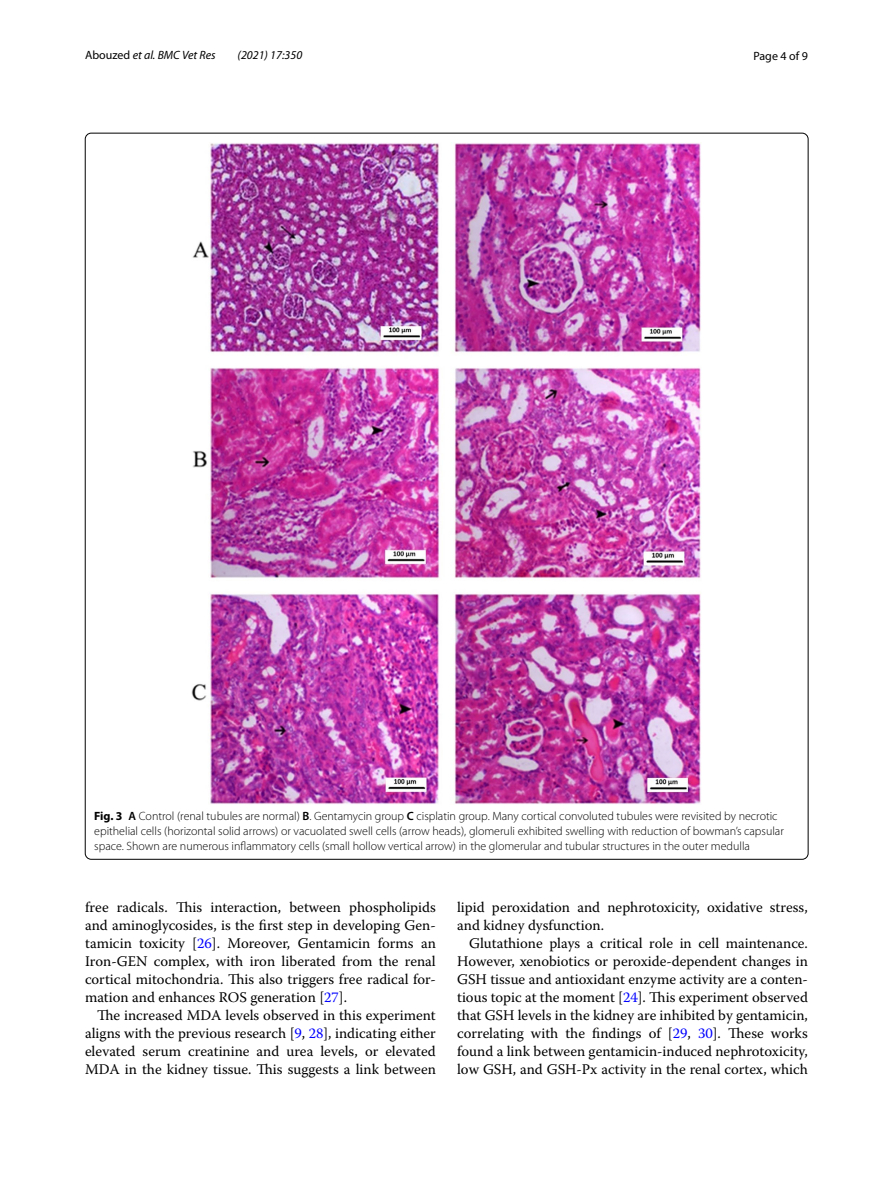
<style>
.page{position:relative;width:893px;height:1187px;background:#fff}
.page>*{position:absolute;margin:0;border:0;box-sizing:border-box;transform-origin:0 0}
.t1{font:14.7px/18px "Warnock Pro";color:#000;text-align:justify}
.t2{font:300 12px/15px "Myriad Pro";color:#000}
.t3{font:italic 12px "Myriad Pro";color:#000}
.t4{font:12px "Myriad Pro";color:#000}
.s1{font-style:normal}
.s2{font-weight:700}
.s3{font-weight:600}
.s4{color:#00f}
</style>
<div class="page">
<img style="left:191px;top:143px;width:510px;height:661px">
<p class="t3" style="left:85px;top:48px;width:132px"><span class="s1">Abouzed</span> et al. BMC Vet Res</p>
<p class="t3" style="left:238px;top:48px;width:66px">(2021) 17:350</p>
<p class="t4" style="left:753px;top:48px;width:56px">Page 4 of 9</p>
<p class="t2" style="left:94px;top:808px;width:691px"><span class="s2">Fig. 3</span> <span class="s3">A</span> Control (renal tubules are normal) <span class="s3">B</span>. Gentamycin group <span class="s3">C</span> cisplatin group. Many cortical convoluted tubules were revisited by necrotic epithelial cells (horizontal solid arrows) or vacuolated swell cells (arrow heads), glomeruli exhibited swelling with reduction of bowman’s capsular space. Shown are numerous inflammatory cells (small hollow vertical arrow) in the glomerular and tubular structures in the outer medulla</p>
<p class="t1" style="left:85px;top:897px;width:352px">free radicals. This interaction, between phospholipids and aminoglycosides, is the first step in developing Gen&shy;tamicin toxicity [<span class="s4">26</span>]. Moreover, Gentamicin forms an Iron-GEN complex, with iron liberated from the renal cortical mitochondria. This also triggers free radical for&shy;mation and enhances ROS generation [<span class="s4">27</span>].</p>
<p class="t1" style="left:85px;top:1005px;width:352px;text-indent:12px">The increased MDA levels observed in this experiment aligns with the previous research [<span class="s4">9</span>, <span class="s4">28</span>], indicating either elevated serum creatinine and urea levels, or elevated MDA in the kidney tissue. This suggests a link between</p>
<p class="t1" style="left:457px;top:897px;width:352px">lipid peroxidation and nephrotoxicity, oxidative stress, and kidney dysfunction.</p>
<p class="t1" style="left:457px;top:933px;width:352px;text-indent:12px">Glutathione plays a critical role in cell maintenance.<br>However, xenobiotics or peroxide-dependent changes in GSH tissue and antioxidant enzyme activity are a conten&shy;tious topic at the moment [<span class="s4">24</span>]. This experiment observed that GSH levels in the kidney are inhibited by gentamicin, correlating with the findings of [<span class="s4">29</span>, <span class="s4">30</span>]. These works found a link between gentamicin-induced nephrotoxicity, low GSH, and GSH-Px activity in the renal cortex, which</p>
</div>
